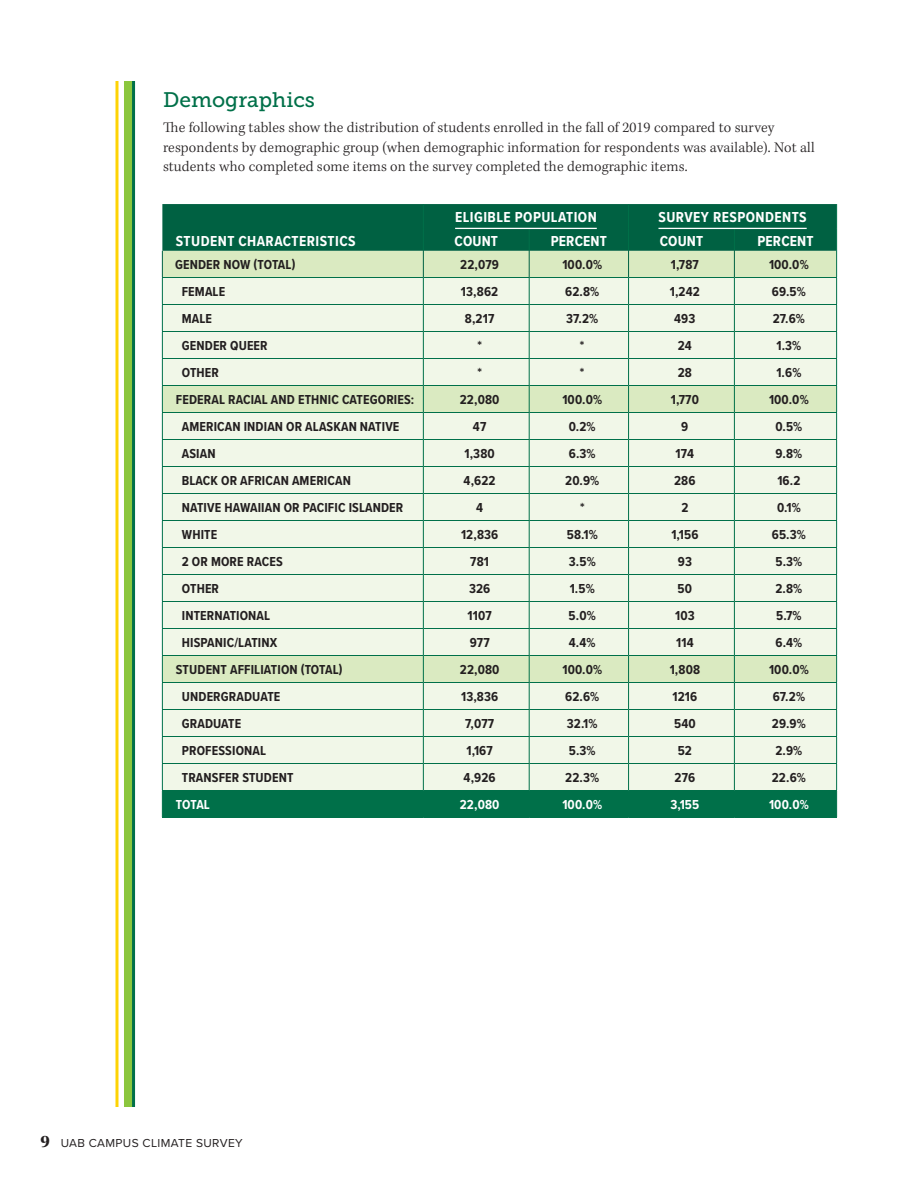
<style>
.page{position:relative;width:918px;height:1188px;background:#fff}
.page>*{position:absolute;margin:0;border:0;box-sizing:border-box;transform-origin:0 0}
.t1{font:21px "Museo Slab 500";color:#007049}
.TXT{font:300 15px/19.5px "Kepler Std";letter-spacing:.01em;color:#231f20}
.TXT-2{font:700 15px "Proxima Nova Cond";letter-spacing:.03em;color:#fff}
.TXT-3{font:700 15px "Proxima Nova Cond";letter-spacing:.01em;color:#fff}
.TXT-4{font:700 13.5px "Proxima Nova Cond";letter-spacing:.01em;color:#231f20}
.TXT-5{font:700 13.5px "Proxima Nova Cond";letter-spacing:.01em;color:#fff}
.t2{font:12px "Proxima Nova";letter-spacing:.03em;color:#231f20}
.s1{font-family:"Kepler Std";font-weight:700;font-size:18px}
</style>
<div class="page">
<hr style="left:115px;top:81px;width:3px;height:1026px;background:#fed304">
<div style="left:124px;top:81px;width:9px;height:1026px;background:#8bc63e"></div>
<hr style="left:132px;top:81px;width:3px;height:1026px;background:#007049">
<svg style="left:162px;top:204px;width:675px;height:614px;background:#c7dec9"></svg>
<hr style="left:455px;top:228px;width:142px;height:1px;background:#fff">
<hr style="left:658px;top:228px;width:149px;height:1px;background:#fff">
<h2 class="t1" style="left:163px;top:88px;width:153px">Demographics</h2>
<p class="TXT" style="left:163px;top:118px;width:653px">The following tables show the distribution of students enrolled in the fall of 2019 compared to survey respondents by demographic group (when demographic information for respondents was available). Not all students who completed some items on the survey completed the demographic items.</p>
<p class="TXT-2" style="left:455px;top:206px;width:143px">ELIGIBLE POPULATION</p>
<p class="TXT-2" style="left:658px;top:206px;width:150px">SURVEY RESPONDENTS</p>
<p class="TXT-2" style="left:176px;top:230px;width:181px">STUDENT CHARACTERISTICS</p>
<p class="TXT-2" style="left:454px;top:230px;width:45px">COUNT</p>
<p class="TXT-3" style="left:551px;top:230px;width:58px">PERCENT</p>
<p class="TXT-2" style="left:660px;top:230px;width:45px">COUNT</p>
<p class="TXT-3" style="left:757px;top:230px;width:58px">PERCENT</p>
<p class="TXT-4" style="left:175px;top:254px;width:122px">GENDER NOW (TOTAL)</p>
<p class="TXT-4" style="left:460px;top:254px;width:40px">22,079</p>
<p class="TXT-4" style="left:562px;top:254px;width:41px">100.0%</p>
<p class="TXT-4" style="left:671px;top:254px;width:30px">1,787</p>
<p class="TXT-4" style="left:769px;top:254px;width:41px">100.0%</p>
<p class="TXT-4" style="left:182px;top:281px;width:45px">FEMALE</p>
<p class="TXT-4" style="left:461px;top:281px;width:39px">13,862</p>
<p class="TXT-4" style="left:565px;top:281px;width:36px">62.8%</p>
<p class="TXT-4" style="left:670px;top:281px;width:32px">1,242</p>
<p class="TXT-4" style="left:772px;top:281px;width:36px">69.5%</p>
<p class="TXT-4" style="left:182px;top:308px;width:32px">MALE</p>
<p class="TXT-4" style="left:465px;top:308px;width:31px">8,217</p>
<p class="TXT-4" style="left:566px;top:308px;width:34px">37.2%</p>
<p class="TXT-4" style="left:674px;top:308px;width:23px">493</p>
<p class="TXT-4" style="left:773px;top:308px;width:34px">27.6%</p>
<p class="TXT-4" style="left:182px;top:335px;width:87px">GENDER QUEER</p>
<p class="TXT-4" style="left:477px;top:335px;width:6px">*</p>
<p class="TXT-4" style="left:580px;top:335px;width:6px">*</p>
<p class="TXT-4" style="left:678px;top:335px;width:16px">24</p>
<p class="TXT-4" style="left:776px;top:335px;width:26px">1.3%</p>
<p class="TXT-4" style="left:182px;top:362px;width:39px">OTHER</p>
<p class="TXT-4" style="left:477px;top:362px;width:6px">*</p>
<p class="TXT-4" style="left:580px;top:362px;width:6px">*</p>
<p class="TXT-4" style="left:678px;top:362px;width:16px">28</p>
<p class="TXT-4" style="left:776px;top:362px;width:27px">1.6%</p>
<p class="TXT-4" style="left:176px;top:389px;width:240px">FEDERAL RACIAL AND ETHNIC CATEGORIES:</p>
<p class="TXT-4" style="left:460px;top:389px;width:41px">22,080</p>
<p class="TXT-4" style="left:562px;top:389px;width:41px">100.0%</p>
<p class="TXT-4" style="left:671px;top:389px;width:30px">1,770</p>
<p class="TXT-4" style="left:769px;top:389px;width:41px">100.0%</p>
<p class="TXT-4" style="left:182px;top:416px;width:219px">AMERICAN INDIAN OR ALASKAN NATIVE</p>
<p class="TXT-4" style="left:473px;top:416px;width:15px">47</p>
<p class="TXT-4" style="left:569px;top:416px;width:28px">0.2%</p>
<p class="TXT-4" style="left:681px;top:416px;width:9px">9</p>
<p class="TXT-4" style="left:775px;top:416px;width:28px">0.5%</p>
<p class="TXT-4" style="left:182px;top:443px;width:35px">ASIAN</p>
<p class="TXT-4" style="left:465px;top:443px;width:32px">1,380</p>
<p class="TXT-4" style="left:569px;top:443px;width:28px">6.3%</p>
<p class="TXT-4" style="left:676px;top:443px;width:20px">174</p>
<p class="TXT-4" style="left:776px;top:443px;width:28px">9.8%</p>
<p class="TXT-4" style="left:182px;top:470px;width:171px">BLACK OR AFRICAN AMERICAN</p>
<p class="TXT-4" style="left:464px;top:470px;width:34px">4,622</p>
<p class="TXT-4" style="left:565px;top:470px;width:36px">20.9%</p>
<p class="TXT-4" style="left:674px;top:470px;width:23px">286</p>
<p class="TXT-4" style="left:777px;top:470px;width:25px">16.2</p>
<p class="TXT-4" style="left:182px;top:497px;width:223px">NATIVE HAWAIIAN OR PACIFIC ISLANDER</p>
<p class="TXT-4" style="left:476px;top:497px;width:8px">4</p>
<p class="TXT-4" style="left:580px;top:497px;width:6px">*</p>
<p class="TXT-4" style="left:681px;top:497px;width:9px">2</p>
<p class="TXT-4" style="left:777px;top:497px;width:25px">0.1%</p>
<p class="TXT-4" style="left:182px;top:524px;width:37px">WHITE</p>
<p class="TXT-4" style="left:461px;top:524px;width:39px">12,836</p>
<p class="TXT-4" style="left:567px;top:524px;width:32px">58.1%</p>
<p class="TXT-4" style="left:671px;top:524px;width:29px">1,156</p>
<p class="TXT-4" style="left:772px;top:524px;width:36px">65.3%</p>
<p class="TXT-4" style="left:182px;top:551px;width:102px">2 OR MORE RACES</p>
<p class="TXT-4" style="left:470px;top:551px;width:20px">781</p>
<p class="TXT-4" style="left:569px;top:551px;width:28px">3.5%</p>
<p class="TXT-4" style="left:678px;top:551px;width:16px">93</p>
<p class="TXT-4" style="left:775px;top:551px;width:28px">5.3%</p>
<p class="TXT-4" style="left:182px;top:578px;width:39px">OTHER</p>
<p class="TXT-4" style="left:469px;top:578px;width:23px">326</p>
<p class="TXT-4" style="left:570px;top:578px;width:27px">1.5%</p>
<p class="TXT-4" style="left:678px;top:578px;width:16px">50</p>
<p class="TXT-4" style="left:775px;top:578px;width:28px">2.8%</p>
<p class="TXT-4" style="left:182px;top:605px;width:90px">INTERNATIONAL</p>
<p class="TXT-4" style="left:468px;top:605px;width:26px">1107</p>
<p class="TXT-4" style="left:569px;top:605px;width:29px">5.0%</p>
<p class="TXT-4" style="left:675px;top:605px;width:21px">103</p>
<p class="TXT-4" style="left:776px;top:605px;width:27px">5.7%</p>
<p class="TXT-4" style="left:182px;top:632px;width:97px">HISPANIC/LATINX</p>
<p class="TXT-4" style="left:470px;top:632px;width:21px">977</p>
<p class="TXT-4" style="left:569px;top:632px;width:28px">4.4%</p>
<p class="TXT-4" style="left:676px;top:632px;width:19px">114</p>
<p class="TXT-4" style="left:775px;top:632px;width:28px">6.4%</p>
<p class="TXT-4" style="left:176px;top:659px;width:168px">STUDENT AFFILIATION (TOTAL)</p>
<p class="TXT-4" style="left:460px;top:659px;width:41px">22,080</p>
<p class="TXT-4" style="left:562px;top:659px;width:41px">100.0%</p>
<p class="TXT-4" style="left:670px;top:659px;width:32px">1,808</p>
<p class="TXT-4" style="left:769px;top:659px;width:41px">100.0%</p>
<p class="TXT-4" style="left:182px;top:686px;width:100px">UNDERGRADUATE</p>
<p class="TXT-4" style="left:461px;top:686px;width:39px">13,836</p>
<p class="TXT-4" style="left:565px;top:686px;width:36px">62.6%</p>
<p class="TXT-4" style="left:672px;top:686px;width:26px">1216</p>
<p class="TXT-4" style="left:773px;top:686px;width:34px">67.2%</p>
<p class="TXT-4" style="left:182px;top:713px;width:61px">GRADUATE</p>
<p class="TXT-4" style="left:465px;top:713px;width:30px">7,077</p>
<p class="TXT-4" style="left:567px;top:713px;width:32px">32.1%</p>
<p class="TXT-4" style="left:674px;top:713px;width:23px">540</p>
<p class="TXT-4" style="left:772px;top:713px;width:35px">29.9%</p>
<p class="TXT-4" style="left:182px;top:740px;width:86px">PROFESSIONAL</p>
<p class="TXT-4" style="left:467px;top:740px;width:28px">1,167</p>
<p class="TXT-4" style="left:569px;top:740px;width:28px">5.3%</p>
<p class="TXT-4" style="left:678px;top:740px;width:16px">52</p>
<p class="TXT-4" style="left:775px;top:740px;width:28px">2.9%</p>
<p class="TXT-4" style="left:182px;top:767px;width:113px">TRANSFER STUDENT</p>
<p class="TXT-4" style="left:464px;top:767px;width:34px">4,926</p>
<p class="TXT-4" style="left:565px;top:767px;width:36px">22.3%</p>
<p class="TXT-4" style="left:675px;top:767px;width:22px">276</p>
<p class="TXT-4" style="left:772px;top:767px;width:36px">22.6%</p>
<p class="TXT-5" style="left:176px;top:794px;width:36px">TOTAL</p>
<p class="TXT-5" style="left:460px;top:794px;width:41px">22,080</p>
<p class="TXT-5" style="left:562px;top:794px;width:41px">100.0%</p>
<p class="TXT-5" style="left:670px;top:794px;width:30px">3,155</p>
<p class="TXT-5" style="left:769px;top:794px;width:41px">100.0%</p>
<p class="t2" style="left:40px;top:1134px;width:204px"><span class="s1">9</span> UAB CAMPUS CLIMATE SURVEY</p>
</div>
